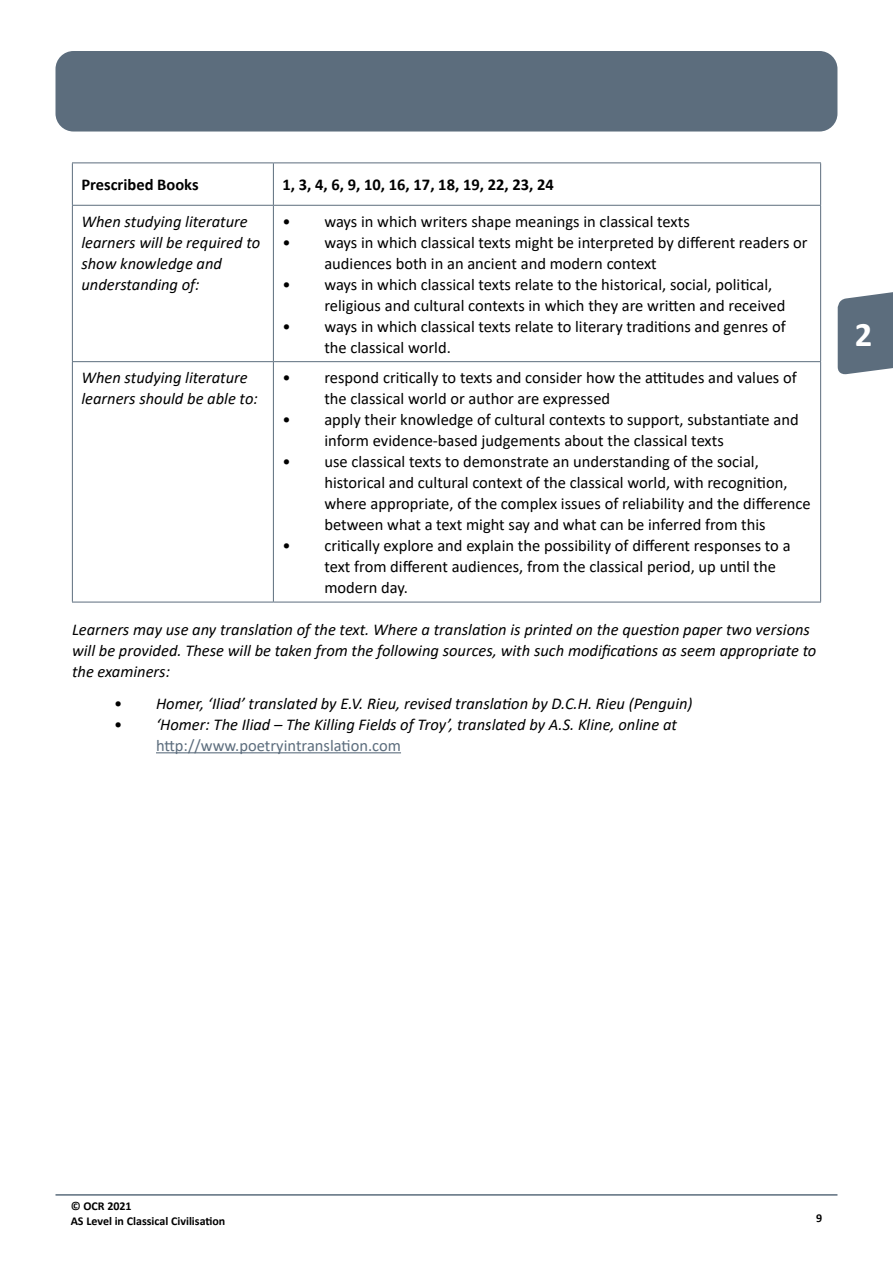
<style>
.page{position:relative;width:893px;height:1263px;background:#fff}
.page>*{position:absolute;margin:0;border:0;box-sizing:border-box;transform-origin:0 0}
.t1{font:700 34.5px "Calibri";color:#fff}
.TB_BL{font:16.5px/21px "Calibri";color:#000}
.TB_G{font:italic 16.5px/21px "Calibri";color:#000}
.TB_BL1{font:italic 16.5px/21px "Calibri";color:#000}
.TB{font:italic 16.5px/21px "Calibri";color:#000}
.TCH{font:700 16.5px "Calibri";color:#000}
.t2{font:700 12px/15px "Calibri";color:#000}
.s1{font-style:normal}
.s2{font-style:normal;color:#5c6d7d}
</style>
<div class="page">
<div style="left:56px;top:51px;width:781px;height:81px;background:#5c6d7d;border-radius:18px"></div>
<hr style="left:56px;top:1194px;width:781px;height:1px;background:#5c6d7d">
<svg style="left:838px;top:292px;width:55px;height:83px;background:#71808e"></svg>
<div style="left:855px;top:320px;width:38px;height:36px;background:#5c6d7d"></div>
<hr style="left:156px;top:752px;width:245px;height:1px;background:#5c6d7d">
<hr style="left:273px;top:163px;width:1px;height:42px;background:#5c6d7d">
<hr style="left:273px;top:206px;width:1px;height:155px;background:#5c6d7d">
<hr style="left:72px;top:361px;width:201px;height:1px;background:#5c6d7d">
<hr style="left:273px;top:361px;width:548px;height:1px;background:#5c6d7d">
<hr style="left:273px;top:362px;width:1px;height:240px;background:#5c6d7d">
<hr style="left:72px;top:206px;width:1px;height:155px;background:#5c6d7d">
<hr style="left:820px;top:206px;width:1px;height:155px;background:#5c6d7d">
<hr style="left:72px;top:362px;width:1px;height:240px;background:#5c6d7d">
<hr style="left:820px;top:362px;width:1px;height:240px;background:#5c6d7d">
<hr style="left:72px;top:602px;width:201px;height:1px;background:#5c6d7d">
<hr style="left:273px;top:602px;width:548px;height:1px;background:#5c6d7d">
<hr style="left:72px;top:162px;width:201px;height:1px;background:#5c6d7d">
<hr style="left:72px;top:163px;width:1px;height:42px;background:#5c6d7d">
<hr style="left:273px;top:162px;width:548px;height:1px;background:#5c6d7d">
<hr style="left:820px;top:163px;width:1px;height:42px;background:#5c6d7d">
<hr style="left:72px;top:205px;width:201px;height:1px;background:#5c6d7d">
<hr style="left:273px;top:205px;width:548px;height:1px;background:#5c6d7d">
<p class="TCH" style="left:81px;top:173px;width:119px">Prescribed Books</p>
<p class="TCH" style="left:282px;top:173px;width:273px">1, 3, 4, 6, 9, 10, 16, 17, 18, 19, 22, 23, 24</p>
<p class="TB" style="left:81px;top:210px;width:180px">When studying literature learners will be required to show knowledge and understanding of:</p>
<p class="TB_BL" style="left:282px;top:210px;width:409px">• ways in which writers shape meanings in classical texts</p>
<p class="TB_BL" style="left:324px;top:231px;width:485px;text-indent:-42px">• ways in which classical texts might be interpreted by different readers or audiences both in an ancient and modern context</p>
<p class="TB_BL" style="left:324px;top:273px;width:462px;text-indent:-42px">• ways in which classical texts relate to the historical, social, political, religious and cultural contexts in which they are written and received</p>
<p class="TB_BL" style="left:324px;top:315px;width:463px;text-indent:-42px">• ways in which classical texts relate to literary traditions and genres of the classical world.</p>
<p class="TB" style="left:81px;top:366px;width:178px">When studying literature learners should be able to:</p>
<p class="TB_BL" style="left:324px;top:367px;width:474px;text-indent:-42px">• respond critically to texts and consider how the attitudes and values of the classical world or author are expressed</p>
<p class="TB_BL" style="left:324px;top:409px;width:476px;text-indent:-42px">• apply their knowledge of cultural contexts to support, substantiate and inform evidence-based judgements about the classical texts</p>
<p class="TB_BL" style="left:324px;top:451px;width:488px;text-indent:-42px">• use classical texts to demonstrate an understanding of the social, historical and cultural context of the classical world, with recognition, where appropriate, of the complex issues of reliability and the difference between what a text might say and what can be inferred from this</p>
<p class="TB_BL" style="left:324px;top:535px;width:468px;text-indent:-42px">• critically explore and explain the possibility of different responses to a text from different audiences, from the classical period, up until the modern day.</p>
<p class="TB_G" style="left:72px;top:619px;width:746px">Learners may use any translation of the text. Where a translation is printed on the question paper two versions will be provided. These will be taken from the following sources, with such modifications as seem appropriate to the examiners:</p>
<p class="TB_BL1" style="left:114px;top:692px;width:580px"><span class="s1">•</span> Homer, ‘Iliad’ translated by E.V. Rieu, revised translation by D.C.H. Rieu (Penguin)</p>
<p class="TB_BL1" style="left:156px;top:713px;width:522px;text-indent:-42px"><span class="s1">•</span> ‘Homer: The Iliad – The Killing Fields of Troy’, translated by A.S. Kline, online at <span class="s2">http://www.poetryintranslation.com</span></p>
<h1 class="t1" style="left:855px;top:310px;width:19px">2</h1>
<p class="t2" style="left:71px;top:1198px;width:156px">© OCR 2021<br>AS Level in Classical Civilisation</p>
<p class="t2" style="left:816px;top:1210px;width:8px">9</p>
</div>
